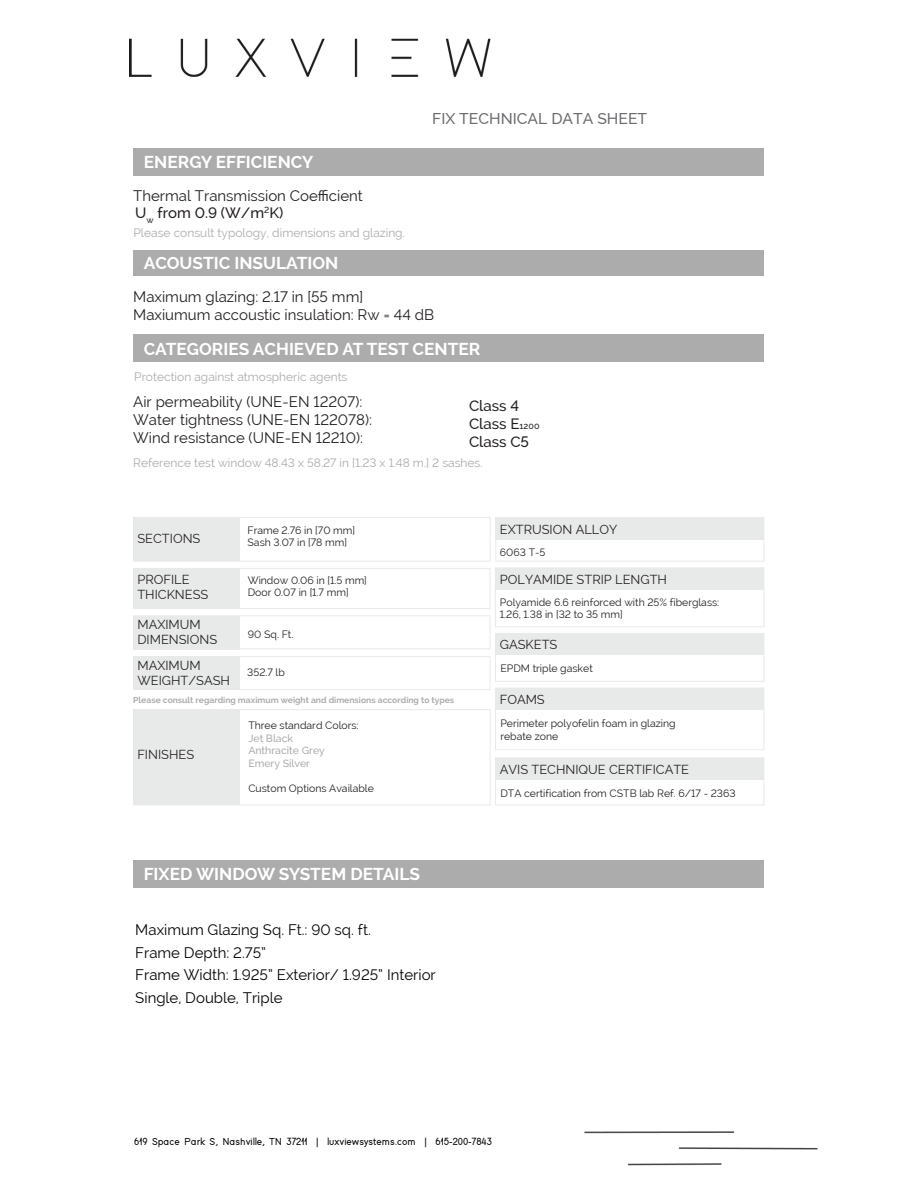
<style>
.page{position:relative;width:918px;height:1188px;background:#fff}
.page>*{position:absolute;margin:0;border:0;box-sizing:border-box;transform-origin:0 0}
.t1{font:700 17.25px "Raleway";color:#fff}
.t2{font:500 15.6px "Raleway";color:#6c6d70}
.t3{font:15px/18px "Raleway";color:#231f20}
.t4{font:15px/22.5px "Raleway";color:#050504}
.t5{font:500 15px/18px "Raleway";color:#231f20}
.t6{font:12.75px/15.3px "Raleway";color:#231f20}
.t7{font:12px "Raleway";color:#adacac}
.t8{font:10.5px/12.6px "Raleway";color:#231f20}
.t9{font:500 10.5px/12.6px "Raleway";color:#adacac}
.t10{font:700 10.35px "Adam";color:#040503}
.t11{font:700 8.55px "Raleway";color:#adacac}
.s1{font-weight:500}
.s2{font-size:9px}
</style>
<div class="page">
<img style="left:129px;top:38px;width:361px;height:38px">
<img style="left:584px;top:1131px;width:234px;height:35px">
<div style="left:134px;top:148px;width:630px;height:27px;background:#adacac"></div>
<div style="left:134px;top:250px;width:630px;height:26px;background:#adacac"></div>
<div style="left:134px;top:334px;width:630px;height:28px;background:#adacac"></div>
<div style="left:133px;top:517px;width:107px;height:44px;background:#e8eae9"></div>
<div style="left:133px;top:568px;width:107px;height:41px;background:#e8eae9"></div>
<div style="left:133px;top:616px;width:107px;height:33px;background:#e8eae9"></div>
<div style="left:133px;top:709px;width:107px;height:96px;background:#e8eae9"></div>
<div style="left:496px;top:518px;width:268px;height:22px;background:#e8eae9"></div>
<div style="left:496px;top:568px;width:268px;height:22px;background:#e8eae9"></div>
<div style="left:496px;top:633px;width:268px;height:22px;background:#e8eae9"></div>
<div style="left:133px;top:709px;width:357px;height:96px;border:1px solid #e8eae9"></div>
<div style="left:133px;top:615px;width:357px;height:34px;border:1px solid #e8eae9"></div>
<div style="left:133px;top:568px;width:357px;height:41px;border:1px solid #e8eae9"></div>
<div style="left:133px;top:517px;width:357px;height:45px;border:1px solid #e8eae9"></div>
<div style="left:495px;top:633px;width:269px;height:49px;border:1px solid #e8eae9"></div>
<div style="left:495px;top:567px;width:269px;height:60px;border:1px solid #e8eae9"></div>
<div style="left:495px;top:517px;width:269px;height:45px;border:1px solid #e8eae9"></div>
<div style="left:133px;top:861px;width:631px;height:27px;background:#adacac"></div>
<div style="left:496px;top:688px;width:268px;height:22px;background:#e8eae9"></div>
<div style="left:495px;top:688px;width:269px;height:62px;border:1px solid #e8eae9"></div>
<div style="left:133px;top:657px;width:107px;height:33px;background:#e8eae9"></div>
<div style="left:133px;top:656px;width:357px;height:34px;border:1px solid #e8eae9"></div>
<div style="left:496px;top:758px;width:268px;height:22px;background:#e8eae9"></div>
<div style="left:495px;top:757px;width:269px;height:48px;border:1px solid #e8eae9"></div>
<h1 class="t1" style="left:144px;top:152px;width:171px">ENERGY EFFICIENCY</h1>
<h3 class="t3" style="left:133px;top:187px;width:231px;line-height:17.1px">Thermal Transmission Coefficient<br><span class="s1">U</span><sub>w</sub> <span class="s1">from 0.9 (W/m</span><sup>2</sup><span class="s1">K)</span></h3>
<p class="t7" style="left:133px;top:226px;width:273px">Please consult typology, dimensions and glazing.</p>
<h1 class="t1" style="left:144px;top:253px;width:196px">ACOUSTIC INSULATION</h1>
<h2 class="t2" style="left:432px;top:109px;width:217px">FIX TECHNICAL DATA SHEET</h2>
<h3 class="t3" style="left:133px;top:287px;width:302px">Maximum glazing: 2.17 in [55 mm]<br>Maxiumum accoustic insulation: Rw = 44 dB</h3>
<h1 class="t1" style="left:144px;top:339px;width:338px">CATEGORIES ACHIEVED AT TEST CENTER</h1>
<p class="t7" style="left:134px;top:370px;width:215px">Protection against atmospheric agents</p>
<h3 class="t3" style="left:133px;top:393px;width:240px">Air permeability (UNE-EN 12207):<br>Water tightness (UNE-EN 122078):<br>Wind resistance (UNE-EN 12210):</h3>
<p class="t7" style="left:133px;top:456px;width:351px">Reference test window 48.43 x 58.27 in [1.23 x 1.48 m.] 2 sashes.</p>
<h3 class="t5" style="left:469px;top:396px;width:72px">Class 4<br>Class E<span class="s2">1200<br></span>Class C5</h3>
<p class="t6" style="left:137px;top:531px;width:64px">SECTIONS</p>
<p class="t6" style="left:137px;top:571px;width:72px">PROFILE<br>THICKNESS</p>
<p class="t6" style="left:137px;top:617px;width:81px">MAXIMUM<br>DIMENSIONS</p>
<p class="t8" style="left:248px;top:524px;width:109px">Frame 2.76 in [70 mm]<br>Sash 3.07 in [78 mm]</p>
<p class="t8" style="left:248px;top:574px;width:121px">Window 0.06 in [1.5 mm]<br>Door 0.07 in [1.7 mm]</p>
<p class="t8" style="left:248px;top:628px;width:47px">90 Sq. Ft.</p>
<p class="t6" style="left:137px;top:658px;width:94px">MAXIMUM<br>WEIGHT/SASH</p>
<p class="t8" style="left:247px;top:666px;width:39px">352.7 lb</p>
<p class="t11" style="left:133px;top:695px;width:323px">Please consult regarding maximum weight and dimensions according to types</p>
<p class="t6" style="left:137px;top:747px;width:58px">FINISHES</p>
<p class="t8" style="left:248px;top:719px;width:112px">Three standard Colors:</p>
<p class="t9" style="left:248px;top:732px;width:78px">Jet Black<br>Anthracite Grey<br>Emery Silver</p>
<p class="t8" style="left:248px;top:782px;width:127px">Custom Options Available</p>
<h1 class="t1" style="left:144px;top:864px;width:278px">FIXED WINDOW SYSTEM DETAILS</h1>
<h3 class="t4" style="left:135px;top:919px;width:302px">Maximum Glazing Sq. Ft.: 90 sq. ft.<br>Frame Depth: 2.75”<br>Frame Width: 1.925” Exterior/ 1.925” Interior<br>Single, Double, Triple</h3>
<p class="t6" style="left:500px;top:522px;width:119px">EXTRUSION ALLOY</p>
<p class="t8" style="left:500px;top:546px;width:47px">6063 T-5</p>
<p class="t6" style="left:500px;top:572px;width:169px">POLYAMIDE STRIP LENGTH</p>
<p class="t8" style="left:500px;top:596px;width:221px">Polyamide 6.6 reinforced with 25% fiberglass:<br>1.26, 1.38 in [32 to 35 mm]</p>
<p class="t6" style="left:500px;top:637px;width:59px">GASKETS</p>
<p class="t8" style="left:500px;top:662px;width:94px">EPDM triple gasket</p>
<p class="t6" style="left:500px;top:692px;width:46px">FOAMS</p>
<p class="t8" style="left:500px;top:717px;width:177px">Perimeter polyofelin foam in glazing rebate zone</p>
<p class="t6" style="left:500px;top:762px;width:191px">AVIS TECHNIQUE CERTIFICATE</p>
<p class="t8" style="left:500px;top:787px;width:237px">DTA certification from CSTB lab Ref. 6/17 - 2363</p>
<p class="t10" style="left:134px;top:1137px;width:359px">619 Space Park S, Nashville, TN 37211 | luxviewsystems.com | 615-200-7843</p>
</div>
